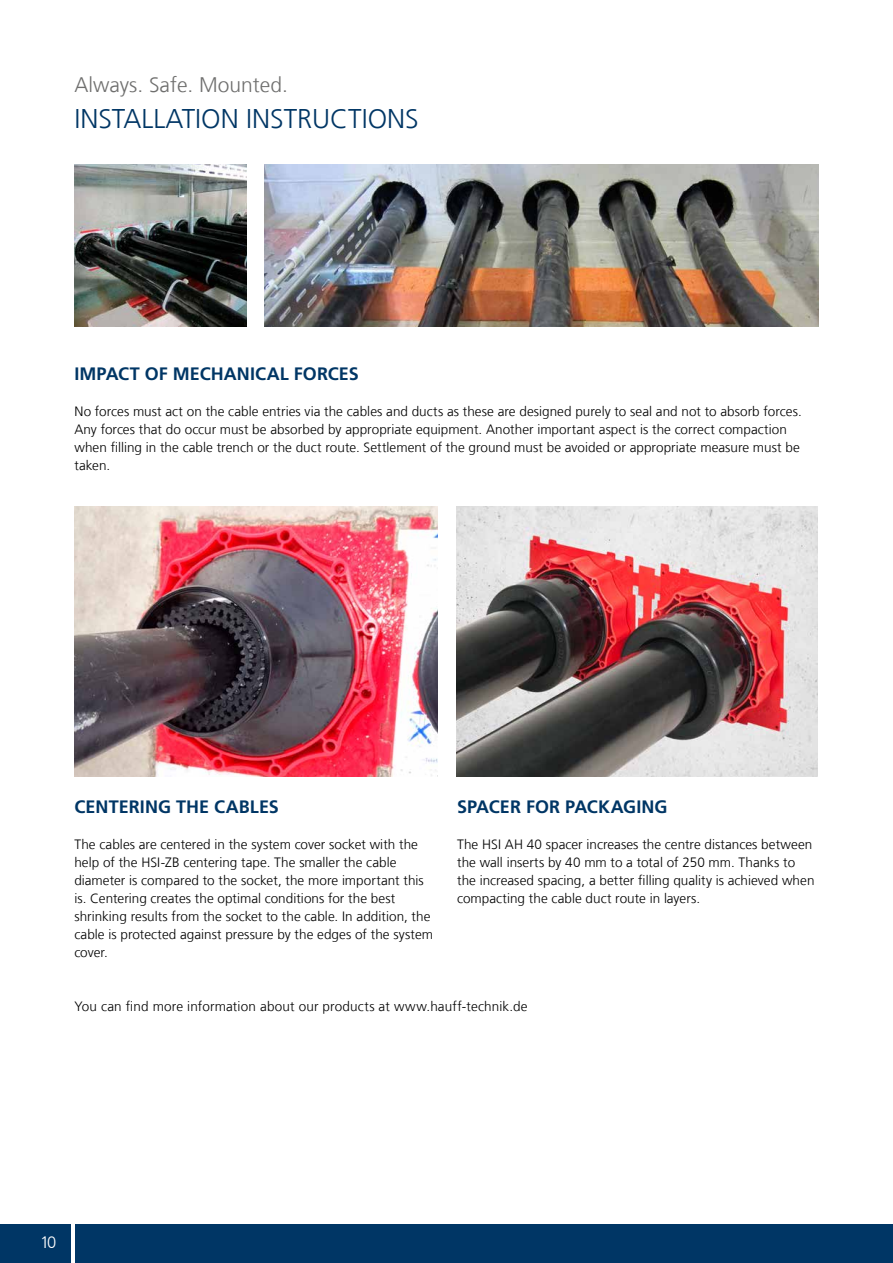
<style>
.page{position:relative;width:893px;height:1263px;background:#fff}
.page>*{position:absolute;margin:0;border:0;box-sizing:border-box;transform-origin:0 0}
.t1{font:300 27px "Frutigerfor Hauff";color:#003665}
.t2{font:300 21px "Frutigerfor Hauff";color:#6f6f6e}
.t3{font:700 18px "Frutigerfor Hauff";letter-spacing:.005em;color:#003665}
.t4{font:300 16.5px "Frutigerfor Hauff";color:#fff}
.t5{font:300 13.5px/18px "Frutigerfor Hauff";letter-spacing:.005em;color:#000}
</style>
<div class="page">
<div style="left:0;top:1225px;width:893px;height:38px;background:#003665"></div>
<hr style="left:71px;top:1213px;width:3px;height:50px;background:#fff">
<img style="left:456px;top:506px;width:361px;height:270px">
<img style="left:74px;top:506px;width:363px;height:270px">
<img style="left:74px;top:164px;width:173px;height:162px">
<img style="left:265px;top:164px;width:554px;height:162px">
<h2 class="t2" style="left:74px;top:72px;width:215px">Always. Safe. Mounted.</h2>
<h1 class="t1" style="left:74px;top:102px;width:346px">INSTALLATION INSTRUCTIONS</h1>
<h3 class="t3" style="left:74px;top:363px;width:286px">IMPACT OF MECHANICAL FORCES</h3>
<p class="t5" style="left:74px;top:403px;width:729px">No forces must act on the cable entries via the cables and ducts as these are designed purely to seal and not to absorb forces.<br>Any forces that do occur must be absorbed by appropriate equipment. Another important aspect is the correct compaction when filling in the cable trench or the duct route. Settlement of the ground must be avoided or appropriate measure must be taken.</p>
<h3 class="t3" style="left:74px;top:795px;width:206px">CENTERING THE CABLES</h3>
<p class="t5" style="left:74px;top:835px;width:360px">The cables are centered in the system cover socket with the help of the HSI-ZB centering tape. The smaller the cable diameter is compared to the socket, the more important this is. Centering creates the optimal conditions for the best shrinking results from the socket to the cable. In addition, the cable is protected against pressure by the edges of the system cover.</p>
<h3 class="t3" style="left:457px;top:795px;width:212px">SPACER FOR PACKAGING</h3>
<p class="t5" style="left:457px;top:835px;width:359px">The HSI AH 40 spacer increases the centre distances between the wall inserts by 40 mm to a total of 250 mm. Thanks to the increased spacing, a better filling quality is achieved when compacting the cable duct route in layers.</p>
<p class="t5" style="left:74px;top:997px;width:455px">You can find more information about our products at www.hauff-technik.de</p>
<p class="t4" style="left:40px;top:1232px;width:18px">10</p>
</div>
